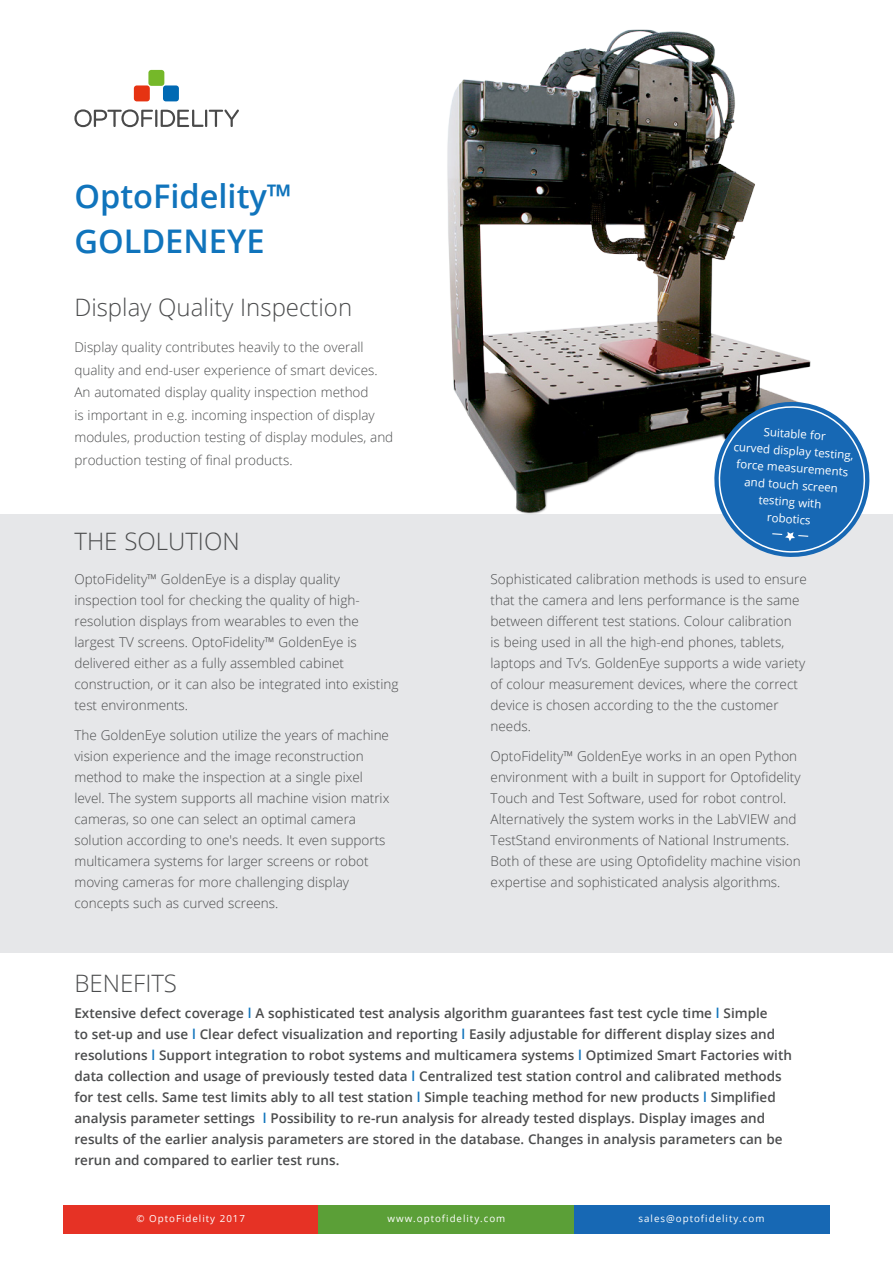
<style>
.page{position:relative;width:893px;height:1263px;background:#fff}
.page>*{position:absolute;margin:0;border:0;box-sizing:border-box;transform-origin:0 0}
.t1{font:600 32.55px "Open Sans";color:#1074bc}
.Small_headline{font:300 24px "Open Sans";color:#4b4c4d}
.ingres{font:300 13.5px/21px "Open Sans";color:#4b4c4d}
.Boxes_with_bullets{font:600 13.5px/21px "Open Sans";color:#4b4c4d}
.ingres-2{font:11.55px/17px "Open Sans";color:#fff;text-align:center}
.t2{font:9.75px "Open Sans";letter-spacing:.1em;color:#fff}
.s1{color:#1074bc}
</style>
<div class="page">
<div style="left:0;top:514px;width:893px;height:438px;background:#e6e7e9"></div>
<svg style="left:74px;top:109px;width:165px;height:18px"></svg>
<div style="left:134px;top:85px;width:16px;height:16px;background:#e63312;border-radius:3px"></div>
<div style="left:148px;top:70px;width:16px;height:16px;background:#75b829;border-radius:3px"></div>
<div style="left:163px;top:85px;width:16px;height:16px;background:#0069b3;border-radius:3px"></div>
<div style="left:63px;top:1205px;width:255px;height:28px;background:#e63225"></div>
<div style="left:318px;top:1205px;width:256px;height:28px;background:#5b9f37"></div>
<div style="left:574px;top:1205px;width:255px;height:28px;background:#1768b4"></div>
<img style="left:447px;top:30px;width:364px;height:484px">
<svg style="left:712px;top:399px;width:158px;height:158px"></svg>
<p class="t1" style="left:74px;top:174px;width:219px">OptoFidelity™</p>
<p class="t1" style="left:74px;top:219px;width:192px">GOLDENEYE</p>
<p class="Small_headline" style="left:74px;top:291px;width:279px">Display Quality Inspection</p>
<p class="ingres" style="left:74px;top:336px;width:320px;line-height:22.5px">Display quality contributes heavily to the overall quality and end-user experience of smart devices.<br>An automated display quality inspection method<br>is important in e.g. incoming inspection of display modules, production testing of display modules, and production testing of final products.</p>
<p class="Small_headline" style="left:74px;top:525px;width:167px">THE SOLUTION</p>
<p class="ingres" style="left:74px;top:569px;width:325px">OptoFidelity™ GoldenEye is a display quality inspection tool for checking the quality of high&shy;resolution displays from wearables to even the largest TV screens. OptoFidelity™ GoldenEye is delivered either as a fully assembled cabinet construction, or it can also be integrated into existing test environments.</p>
<p class="ingres" style="left:74px;top:724px;width:316px">The GoldenEye solution utilize the years of machine vision experience and the image reconstruction method to make the inspection at a single pixel level. The system supports all machine vision matrix cameras, so one can select an optimal camera solution according to one's needs. It even supports multicamera systems for larger screens or robot moving cameras for more challenging display concepts such as curved screens.</p>
<p class="Small_headline" style="left:74px;top:967px;width:104px">BENEFITS</p>
<p class="ingres-2" style="left:735px;top:421px;width:122px;rotate:4deg">Suitable for<br>curved display testing, force measurements and touch screen testing with<br>robotics</p>
<p class="ingres" style="left:491px;top:569px;width:318px">Sophisticated calibration methods is used to ensure that the camera and lens performance is the same between different test stations. Colour calibration<br>is being used in all the high-end phones, tablets, laptops and Tv’s. GoldenEye supports a wide variety of colour measurement devices, where the correct device is chosen according to the the customer needs.</p>
<p class="ingres" style="left:491px;top:745px;width:312px">OptoFidelity™ GoldenEye works in an open Python environment with a built in support for Optofidelity Touch and Test Software, used for robot control.<br>Alternatively the system works in the LabVIEW and TestStand environments of National Instruments.<br>Both of these are using Optofidelity machine vision expertise and sophisticated analysis algorithms.</p>
<p class="Boxes_with_bullets" style="left:74px;top:1002px;width:719px">Extensive defect coverage <span class="s1">l</span> A sophisticated test analysis algorithm guarantees fast test cycle time <span class="s1">l</span> Simple<br>to set-up and use <span class="s1">l</span> Clear defect visualization and reporting <span class="s1">l</span> Easily adjustable for different display sizes and resolutions <span class="s1">l</span> Support integration to robot systems and multicamera systems <span class="s1">l</span> Optimized Smart Factories with data collection and usage of previously tested data <span class="s1">l</span> Centralized test station control and calibrated methods for test cells. Same test limits ably to all test station <span class="s1">l</span> Simple teaching method for new products <span class="s1">l</span> Simplified analysis parameter settings <span class="s1">l</span> Possibility to re-run analysis for already tested displays. Display images and results of the earlier analysis parameters are stored in the database. Changes in analysis parameters can be rerun and compared to earlier test runs.</p>
<p class="t2" style="left:136px;top:1212px;width:110px">© OptoFidelity 2017</p>
<p class="t2" style="left:388px;top:1212px;width:119px">www.optofidelity.com</p>
<p class="t2" style="left:639px;top:1212px;width:127px">sales@optofidelity.com</p>
</div>
